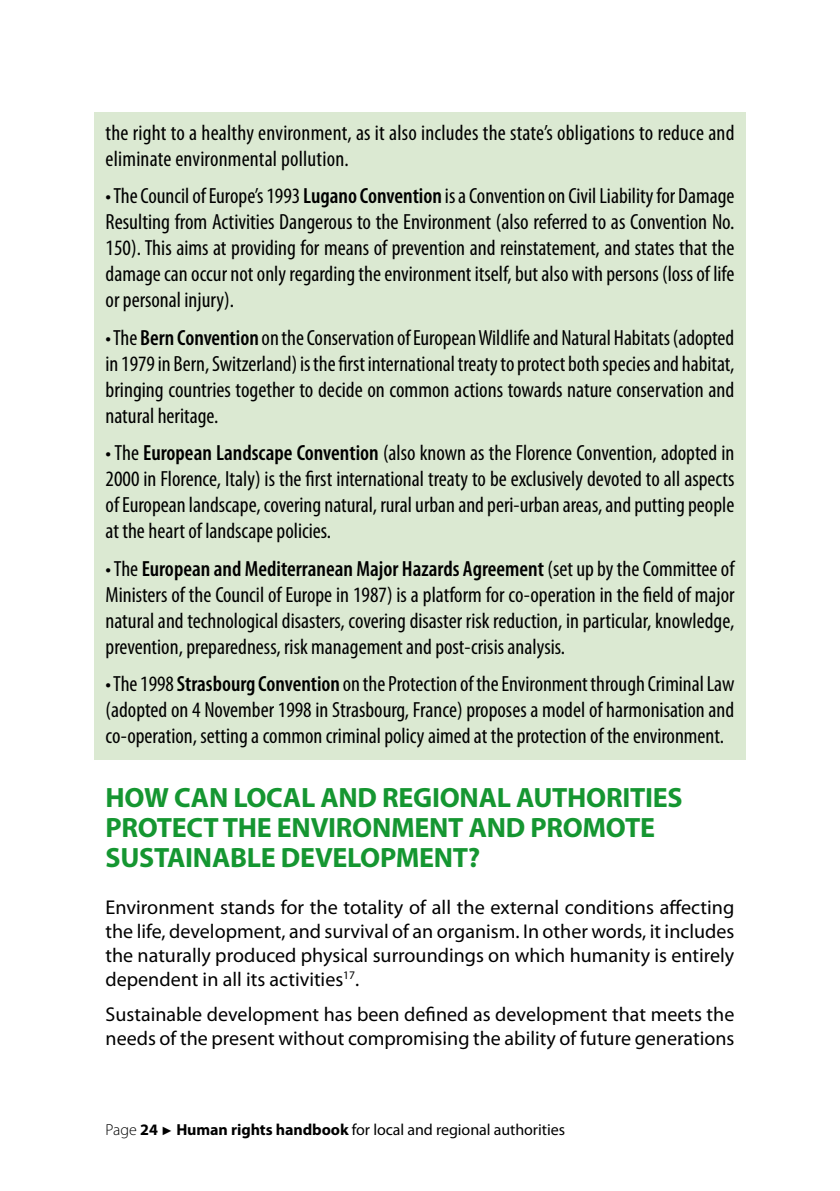
<style>
.page{position:relative;width:840px;height:1191px;background:#fff}
.page>*{position:absolute;margin:0;border:0;box-sizing:border-box;transform-origin:0 0}
.Chapitre{font:700 28px/30px "Myriad Pro";letter-spacing:-.01em;color:#159631}
.Texte_fond_couleur{font:condensed 22px/26px "Myriad Pro";color:#000;text-align:justify}
.Texte{font:20px/24px "Myriad Pro";color:#000;text-align:justify}
.t1{font:16px "Myriad Pro";letter-spacing:-.005em;color:#000}
.s1{font-weight:600}
.s2{font-weight:300}
.s3{font-weight:700}
.s4{font-family:"Arial";font-size:12px}
</style>
<div class="page">
<div style="left:94px;top:112px;width:651px;height:71px;background:#dbe9d2"></div>
<div style="left:94px;top:175px;width:651px;height:149px;background:#dbe9d2"></div>
<div style="left:94px;top:317px;width:651px;height:122px;background:#dbe9d2"></div>
<div style="left:94px;top:432px;width:651px;height:123px;background:#dbe9d2"></div>
<div style="left:94px;top:547px;width:651px;height:123px;background:#dbe9d2"></div>
<div style="left:94px;top:663px;width:651px;height:96px;background:#dbe9d2"></div>
<p class="Texte_fond_couleur" style="left:105px;top:119px;width:630px">the right to a healthy environment, as it also includes the state’s obligations to reduce and eliminate environmental pollution.</p>
<p class="Texte_fond_couleur" style="left:105px;top:183px;width:630px">• The Council of Europe’s 1993 <span class="s1">Lugano Convention</span> is a Convention on Civil Liability for Damage Resulting from Activities Dangerous to the Environment (also referred to as Convention No.<br>150). This aims at providing for means of prevention and reinstatement, and states that the damage can occur not only regarding the environment itself, but also with persons (loss of life or personal injury).</p>
<p class="Texte_fond_couleur" style="left:105px;top:324px;width:630px">• The <span class="s1">Bern Convention</span> on the Conservation of European Wildlife and Natural Habitats (adopted in 1979 in Bern, Switzerland) is the first international treaty to protect both species and habitat, bringing countries together to decide on common actions towards nature conservation and natural heritage.</p>
<p class="Texte_fond_couleur" style="left:105px;top:439px;width:630px">• The <span class="s1">European Landscape Convention</span> (also known as the Florence Convention, adopted in 2000 in Florence, Italy) is the first international treaty to be exclusively devoted to all aspects of European landscape, covering natural, rural urban and peri-urban areas, and putting people at the heart of landscape policies.</p>
<p class="Texte_fond_couleur" style="left:105px;top:555px;width:630px">• The <span class="s1">European and Mediterranean Major Hazards Agreement</span> (set up by the Committee of Ministers of the Council of Europe in 1987) is a platform for co-operation in the field of major natural and technological disasters, covering disaster risk reduction, in particular, knowledge, prevention, preparedness, risk management and post-crisis analysis.</p>
<p class="Texte_fond_couleur" style="left:105px;top:670px;width:630px">• The 1998 <span class="s1">Strasbourg Convention</span> on the Protection of the Environment through Criminal Law (adopted on 4 November 1998 in Strasbourg, France) proposes a model of harmonisation and co-operation, setting a common criminal policy aimed at the protection of the environment.</p>
<p class="Chapitre" style="left:105px;top:783px;width:578px">HOW CAN LOCAL AND REGIONAL AUTHORITIES<br>PROTECT THE ENVIRONMENT AND PROMOTE<br>SUSTAINABLE DEVELOPMENT?</p>
<p class="Texte" style="left:105px;top:894px;width:630px">Environment stands for the totality of all the external conditions affecting the life, development, and survival of an organism. In other words, it includes the naturally produced physical surroundings on which humanity is entirely dependent in all its activities<sup>17</sup>.</p>
<p class="Texte" style="left:105px;top:1002px;width:630px">Sustainable development has been defined as development that meets the needs of the present without compromising the ability of future generations</p>
<p class="t1" style="left:105px;top:1120px;width:460px"><span class="s2">Page</span> <span class="s3">24</span> <span class="s4">►</span> <span class="s3">Human rights handbook</span> for local and regional authorities</p>
</div>
